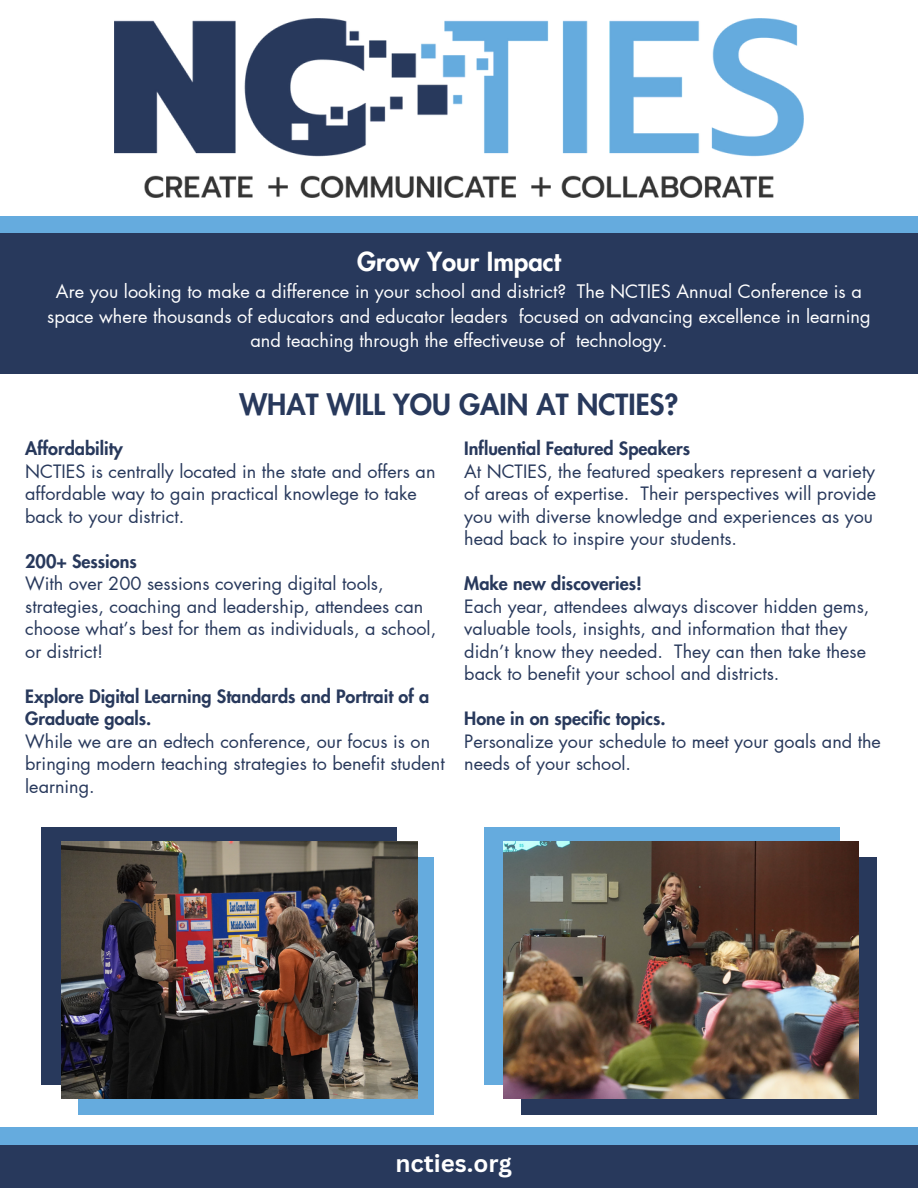
<style>
.page{position:relative;width:918px;height:1188px;background:#fff}
.page>*{position:absolute;margin:0;border:0;box-sizing:border-box;transform-origin:0 0}
.t1{font:800 28.5px "Futura LT Pro";color:#28395c}
.t2{font:800 25.65px "Futura LT Pro";color:#fff}
.t3{font:700 24px "Canva Sans";color:#fff}
.t4{font:18.15px/24.8px "Futura LT Pro";color:#fff;text-align:center}
.t5{font:18px/22.5px "Futura LT Pro";color:#28395c}
.t6{font:800 18px/22.5px "Futura LT Pro";color:#28395c}
</style>
<div class="page">
<div style="left:0;top:215px;width:918px;height:36px;background:#65abde"></div>
<div style="left:0;top:233px;width:918px;height:149px;background:#28395c"></div>
<div style="left:0;top:374px;width:918px;height:753px;background:#fff"></div>
<div style="left:0;top:1127px;width:918px;height:36px;background:#65abde"></div>
<div style="left:0;top:1145px;width:918px;height:43px;background:#28395c"></div>
<div style="left:78px;top:857px;width:356px;height:257px;background:#65abde"></div>
<div style="left:42px;top:828px;width:355px;height:257px;background:#28395c"></div>
<img style="left:62px;top:841px;width:355px;height:258px">
<div style="left:521px;top:857px;width:355px;height:257px;background:#28395c"></div>
<div style="left:484px;top:828px;width:356px;height:257px;background:#65abde"></div>
<img style="left:503px;top:841px;width:356px;height:258px">
<img style="left:115px;top:18px;width:688px;height:179px">
<p class="t2" style="left:357px;top:250px;width:205px">Grow Your Impact</p>
<p class="t4" style="left:47px;top:280px;width:825px">Are you looking to make a difference in your school and district? The NCTIES Annual Conference is a space where thousands of educators and educator leaders focused on advancing excellence in learning and teaching through the effectiveuse of technology.</p>
<p class="t1" style="left:239px;top:391px;width:441px">WHAT WILL YOU GAIN AT NCTIES?</p>
<p class="t6" style="left:464px;top:438px;width:227px">Influential Featured Speakers</p>
<p class="t5" style="left:464px;top:460px;width:414px">At NCTIES, the featured speakers represent a variety of areas of expertise. Their perspectives will provide you with diverse knowledge and experiences as you head back to inspire your students.</p>
<p class="t6" style="left:464px;top:573px;width:179px">Make new discoveries!</p>
<p class="t5" style="left:464px;top:595px;width:407px">Each year, attendees always discover hidden gems, valuable tools, insights, and information that they didn’t know they needed. They can then take these back to benefit your school and districts.</p>
<p class="t6" style="left:464px;top:708px;width:203px">Hone in on specific topics.</p>
<p class="t5" style="left:464px;top:730px;width:418px">Personalize your schedule to meet your goals and the needs of your school.</p>
<p class="t6" style="left:25px;top:438px;width:99px">Affordability</p>
<p class="t5" style="left:25px;top:460px;width:412px">NCTIES is centrally located in the state and offers an affordable way to gain practical knowlege to take back to your district.</p>
<p class="t6" style="left:25px;top:550px;width:113px">200+ Sessions</p>
<p class="t5" style="left:25px;top:573px;width:412px">With over 200 sessions covering digital tools, strategies, coaching and leadership, attendees can choose what’s best for them as individuals, a school, or district!</p>
<p class="t6" style="left:25px;top:685px;width:405px">Explore Digital Learning Standards and Portrait of a<br>Graduate goals.</p>
<p class="t5" style="left:25px;top:730px;width:421px">While we are an edtech conference, our focus is on bringing modern teaching strategies to benefit student learning.</p>
<p class="t3" style="left:395px;top:1146px;width:118px">ncties.org</p>
</div>
